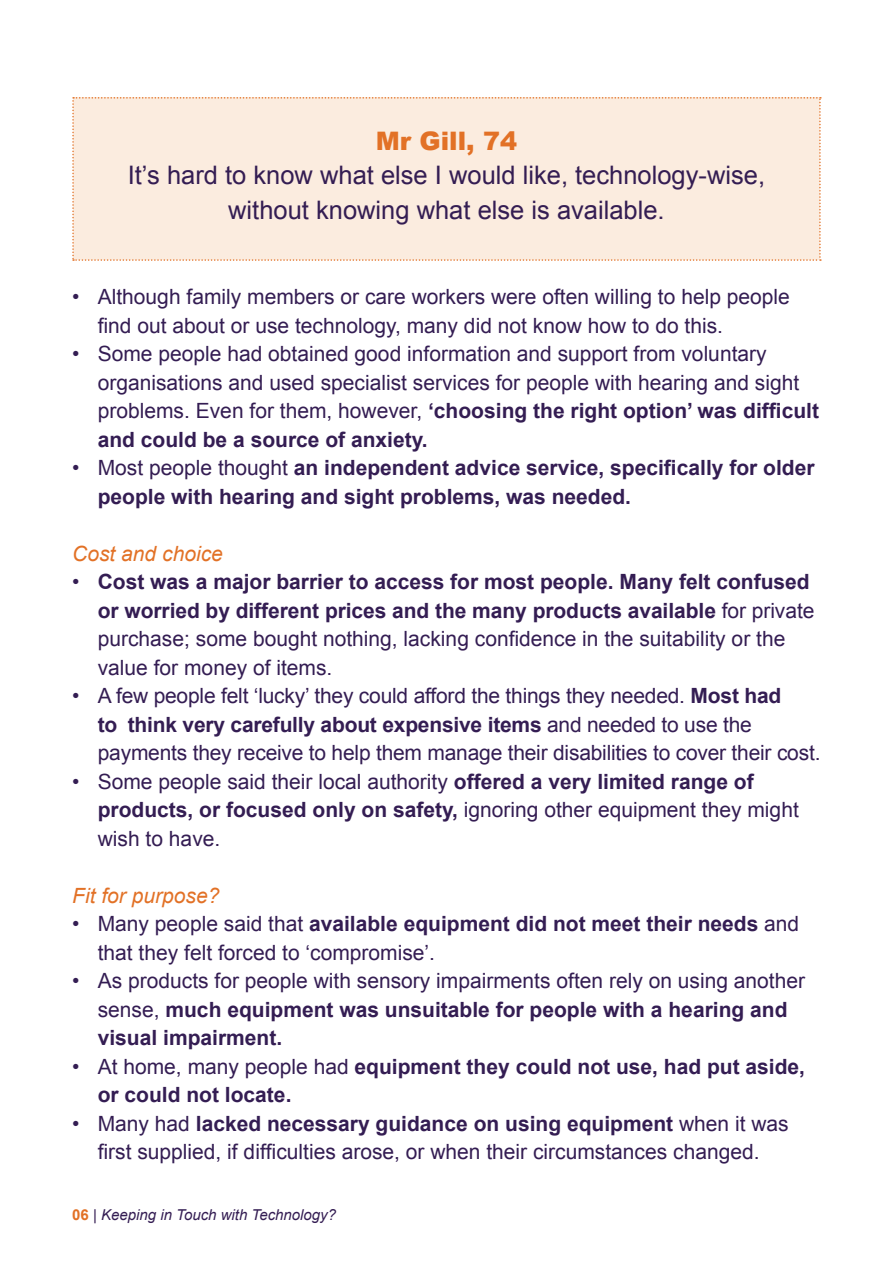
<style>
.page{position:relative;width:893px;height:1263px;background:#fff}
.page>*{position:absolute;margin:0;border:0;box-sizing:border-box;transform-origin:0 0}
.t1{font:25.5px/34.5px "Arial";color:#341d53;text-align:center}
.t2{font:900 25.5px "Arial";color:#e27126}
.t3{font:21px/28.5px "Arial";color:#341d53}
.t4{font:700 21px/28.5px "Arial";color:#341d53}
.t5{font:italic 21px "Arial";color:#e27126}
.t6{font:italic 15px "Arial";color:#341d53}
.s1{font-weight:700}
.s2{font-weight:400}
.s3{font-weight:700;font-style:normal;color:#e27126}
.s4{font-style:normal}
</style>
<div class="page">
<div style="left:72px;top:97px;width:749px;height:164px;background:#fbecdf"></div>
<p class="t2" style="left:376px;top:122px;width:143px">Mr Gill, 74</p>
<p class="t1" style="left:128px;top:158px;width:639px">It’s hard to know what else I would like, technology-wise, without knowing what else is available.</p>
<p class="t3" style="left:98px;top:283px;width:694px;text-indent:-25px">• Although family members or care workers were often willing to help people find out about or use technology, many did not know how to do this.</p>
<p class="t3" style="left:98px;top:340px;width:723px;text-indent:-25px">• Some people had obtained good information and support from voluntary organisations and used specialist services for people with hearing and sight problems. Even for them, however, <span class="s1">‘choosing the right option’ was difficult and could be a source of anxiety.</span></p>
<p class="t4" style="left:98px;top:454px;width:718px;text-indent:-25px"><span class="s2">• Most people thought</span> an independent advice service, specifically for older people with hearing and sight problems, was needed.</p>
<p class="t5" style="left:72px;top:540px;width:152px">Cost and choice</p>
<p class="t4" style="left:98px;top:568px;width:718px;text-indent:-25px"><span class="s2">•</span> Cost was a major barrier to access for most people. Many felt confused or worried by different prices and the many products available <span class="s2">for private purchase; some bought nothing, lacking confidence in the suitability or the value for money of items.</span></p>
<p class="t3" style="left:98px;top:682px;width:724px;text-indent:-25px">• A few people felt ‘lucky’ they could afford the things they needed. <span class="s1">Most had<br>to think very carefully about expensive items</span> and needed to use the payments they receive to help them manage their disabilities to cover their cost.</p>
<p class="t3" style="left:98px;top:767px;width:703px;text-indent:-25px">• Some people said their local authority <span class="s1">offered a very limited range of products, or focused only on safety,</span> ignoring other equipment they might wish to have.</p>
<p class="t5" style="left:72px;top:882px;width:149px">Fit for purpose?</p>
<p class="t3" style="left:98px;top:910px;width:703px;text-indent:-25px">• Many people said that <span class="s1">available equipment did not meet their needs</span> and that they felt forced to ‘compromise’.</p>
<p class="t3" style="left:98px;top:967px;width:709px;text-indent:-25px">• As products for people with sensory impairments often rely on using another sense, <span class="s1">much equipment was unsuitable for people with a hearing and visual impairment.</span></p>
<p class="t4" style="left:98px;top:1053px;width:709px;text-indent:-25px"><span class="s2">• At home, many people had</span> equipment they could not use, had put aside, or could not locate.</p>
<p class="t3" style="left:72px;top:1109px;width:718px;text-align:center">• Many had <span class="s1">lacked necessary guidance on using equipment</span> when it was first supplied, if difficulties arose, or when their circumstances changed.</p>
<p class="t6" style="left:72px;top:1205px;width:265px"><span class="s3">06</span> <span class="s4">|</span> Keeping in Touch with Technology?</p>
</div>
